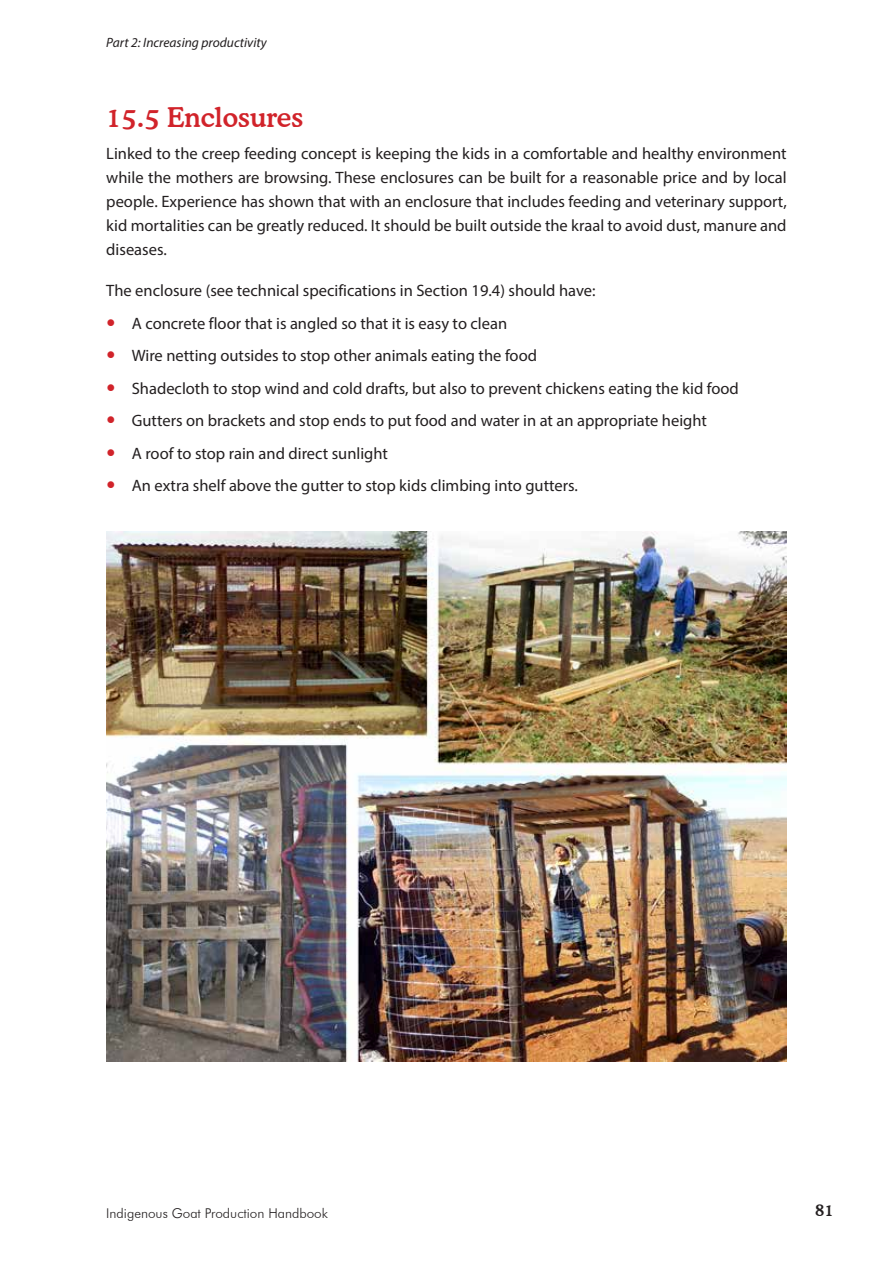
<style>
.page{position:relative;width:893px;height:1263px;background:#fff}
.page>*{position:absolute;margin:0;border:0;box-sizing:border-box;transform-origin:0 0}
.t1{font:500 27px "Cooper BT";color:#d1232a}
.t2{font:16.5px/32.5px "Myriad Pro";color:#231f20;text-align:justify}
.t3{font:500 16.5px "Cooper BT";color:#231f20}
.t4{font:300 13.5px "Futura BT";color:#231f20}
.t5{font:italic 13.5px "Myriad Pro";color:#231f20}
</style>
<div class="page">
<img style="left:106px;top:531px;width:681px;height:530px">
<p class="t5" style="left:106px;top:34px;width:162px">Part 2: Increasing productivity</p>
<h1 class="t1" style="left:106px;top:101px;width:198px">15.5 Enclosures</h1>
<p class="t2" style="left:106px;top:142px;width:682px;line-height:24px">Linked to the creep feeding concept is keeping the kids in a comfortable and healthy environment while the mothers are browsing. These enclosures can be built for a reasonable price and by local people. Experience has shown that with an enclosure that includes feeding and veterinary support, kid mortalities can be greatly reduced. It should be built outside the kraal to avoid dust, manure and diseases.</p>
<p class="t2" style="left:132px;top:274px;width:608px;text-align:left;text-indent:-26px">The enclosure (see technical specifications in Section 19.4) should have:<br>A concrete floor that is angled so that it is easy to clean<br>Wire netting outsides to stop other animals eating the food<br>Shadecloth to stop wind and cold drafts, but also to prevent chickens eating the kid food Gutters on brackets and stop ends to put food and water in at an appropriate height<br>A roof to stop rain and direct sunlight<br>An extra shelf above the gutter to stop kids climbing into gutters.</p>
<p class="t4" style="left:106px;top:1205px;width:223px">Indigenous Goat Production Handbook</p>
<p class="t3" style="left:815px;top:1200px;width:20px">81</p>
</div>
